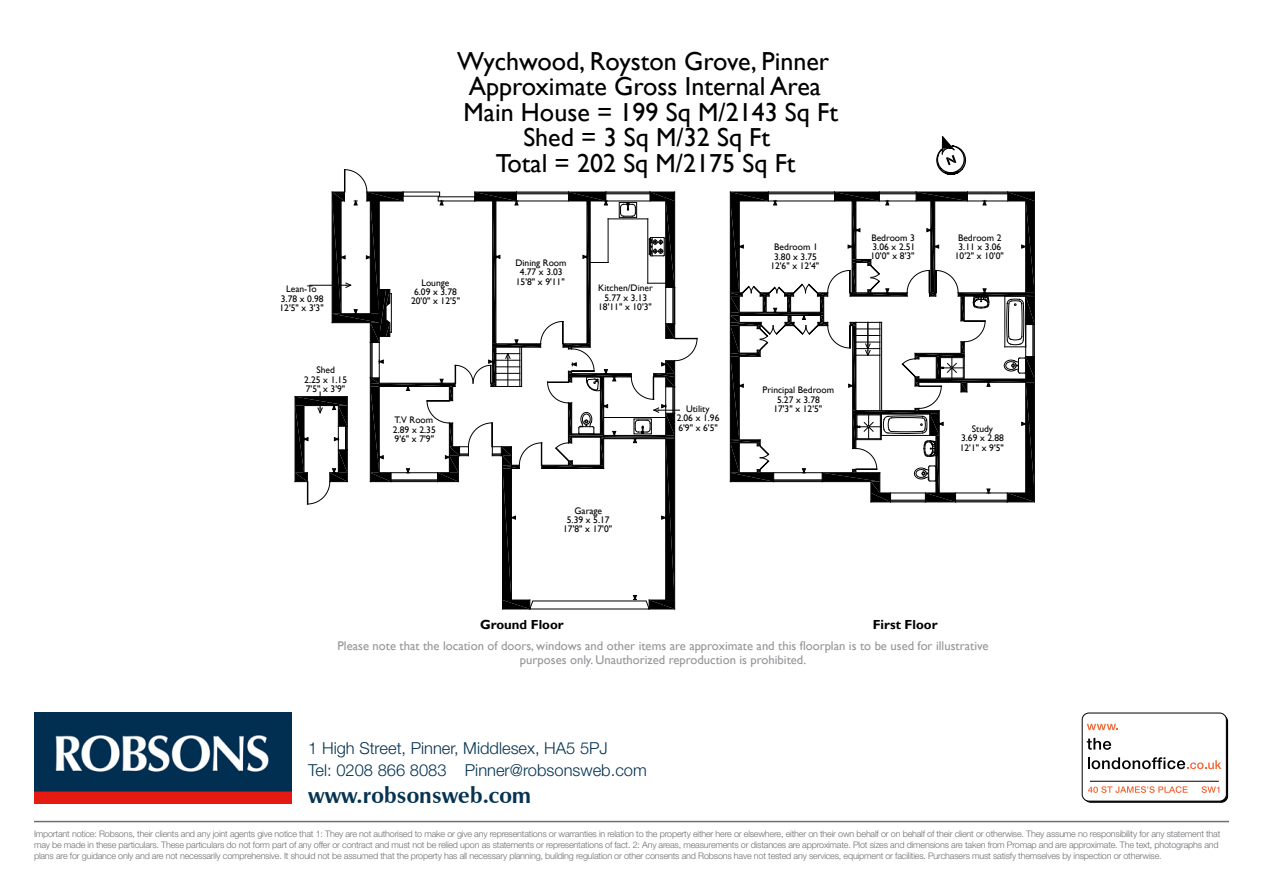
<style>
.page{position:relative;width:1263px;height:893px;background:#fff}
.page>*{position:absolute;margin:0;border:0;box-sizing:border-box;transform-origin:0 0}
.t1{font:26.1px/25.5px "Gill Sans";color:#000;text-align:center}
.t2{font:700 22.5px "Zapf Humanist 601 BT";color:#063451}
.t3{font:300 16.5px "Helvetica Neue LT Std";color:#063451}
.t4{font:700 13.05px "Gill Sans";color:#000}
.t5{font:12.6px/14.4px "Gill Sans";color:#939598;text-align:center}
.t6{font:9.6px/9.3px "Gill Sans";color:#000;text-align:center}
.t7{font:300 9px/10.8px "Helvetica Neue LT Std";letter-spacing:-.02em;color:#6d6e71}
</style>
<div class="page">
<hr style="left:34px;top:821px;width:1195px;height:1px;background:#6d6e71">
<img style="left:34px;top:712px;width:257px;height:92px">
<svg style="left:295px;top:169px;width:403px;height:441px"></svg>
<svg style="left:730px;top:192px;width:305px;height:311px"></svg>
<svg style="left:936px;top:136px;width:30px;height:39px"></svg>
<div style="left:1084px;top:715px;width:144px;height:88px;background:#0b0b0b;border-radius:7px"></div>
<div style="left:1082px;top:713px;width:144px;height:88px;background:#fff;border-radius:7px"></div>
<div style="left:1082px;top:713px;width:144px;height:88px;border:1px solid #000;border-radius:7px"></div>
<svg style="left:1087px;top:724px;width:31px;height:6px"></svg>
<svg style="left:1087px;top:738px;width:24px;height:12px"></svg>
<svg style="left:1088px;top:757px;width:133px;height:12px"></svg>
<hr style="left:1090px;top:781px;width:129px;height:1px;background:#000">
<svg style="left:1088px;top:786px;width:100px;height:7px"></svg>
<svg style="left:1201px;top:786px;width:18px;height:7px"></svg>
<h1 class="t1" style="left:457px;top:49px;width:382px">Wychwood, Royston Grove, Pinner<br>Approximate Gross Internal Area<br>Main House = 199 Sq M/2143 Sq Ft<br>Shed = 3 Sq M/32 Sq Ft<br>Total = 202 Sq M/2175 Sq Ft</h1>
<p class="t6" style="left:280px;top:284px;width:46px">Lean-To<br>3.78 x 0.98<br>12'5" x 3'3"</p>
<p class="t6" style="left:304px;top:366px;width:44px">Shed<br>2.25 x 1.15<br>7'5" x 3'9"</p>
<p class="t6" style="left:515px;top:258px;width:53px">Dining Room<br>4.77 x 3.03</p>
<p class="t6" style="left:421px;top:278px;width:30px">Lounge</p>
<p class="t6" style="left:516px;top:277px;width:50px">15'8" x 9'11"</p>
<p class="t6" style="left:411px;top:287px;width:50px">6.09 x 3.78<br>20'0" x 12'5"</p>
<p class="t6" style="left:598px;top:284px;width:56px">Kitchen/Diner<br>5.77 x 3.13<br>18'11" x 10'3"</p>
<p class="t6" style="left:393px;top:416px;width:44px;text-align:left">T.V Room<br>2.89 x 2.35<br>9'6" x 7'9"</p>
<p class="t6" style="left:563px;top:506px;width:50px">Garage<br>5.39 x 5.17<br>17'8" x 17'0"</p>
<p class="t6" style="left:677px;top:404px;width:44px">Utility<br>2.06 x 1.96<br>6'9" x 6'5"</p>
<p class="t6" style="left:770px;top:243px;width:50px">Bedroom 1<br>3.80 x 3.75<br>12'6" x 12'4"</p>
<p class="t6" style="left:870px;top:233px;width:46px;text-align:justify">Bedroom 3<br>3.06 x 2.51<br>10'0" x 8'3"</p>
<p class="t6" style="left:955px;top:233px;width:50px">Bedroom 2<br>3.11 x 3.06<br>10'2" x 10'0"</p>
<p class="t6" style="left:763px;top:386px;width:73px">Principal Bedroom<br>5.27 x 3.78<br>17'3" x 12'5"</p>
<p class="t6" style="left:960px;top:424px;width:46px">Study<br>3.69 x 2.88<br>12'1" x 9'5"</p>
<h3 class="t4" style="left:480px;top:617px;width:85px">Ground Floor</h3>
<h3 class="t4" style="left:873px;top:617px;width:66px">First Floor</h3>
<h3 class="t5" style="left:338px;top:639px;width:652px">Please note that the location of doors, windows and other items are approximate and this floorplan is to be used for illustrative purposes only. Unauthorized reproduction is prohibited.</h3>
<h3 class="t3" style="left:308px;top:738px;width:301px">1 High Street, Pinner, Middlesex, HA5 5PJ</h3>
<h3 class="t3" style="left:308px;top:760px;width:340px">Tel: 0208 866 8083 Pinner@robsonsweb.com</h3>
<h2 class="t2" style="left:308px;top:781px;width:225px">www.robsonsweb.com</h2>
<p class="t7" style="left:34px;top:828px;width:1188px">Important notice: Robsons, their clients and any joint agents give notice that 1: They are not authorised to make or give any representations or warranties in relation to the property either here or elsewhere, either on their own behalf or on behalf of their client or otherwise. They assume no responsibility for any statement that may be made in these particulars. These particulars do not form part of any offer or contract and must not be relied upon as statements or representations of fact. 2: Any areas, measurements or distances are approximate. Plot sizes and dimensions are taken from Promap and are approximate. The text, photographs and plans are for guidance only and are not necessarily comprehensive. It should not be assumed that the property has all necessary planning, building regulation or other consents and Robsons have not tested any services, equipment or facilities. Purchasers must satisfy themselves by inspection or otherwise.</p>
</div>
